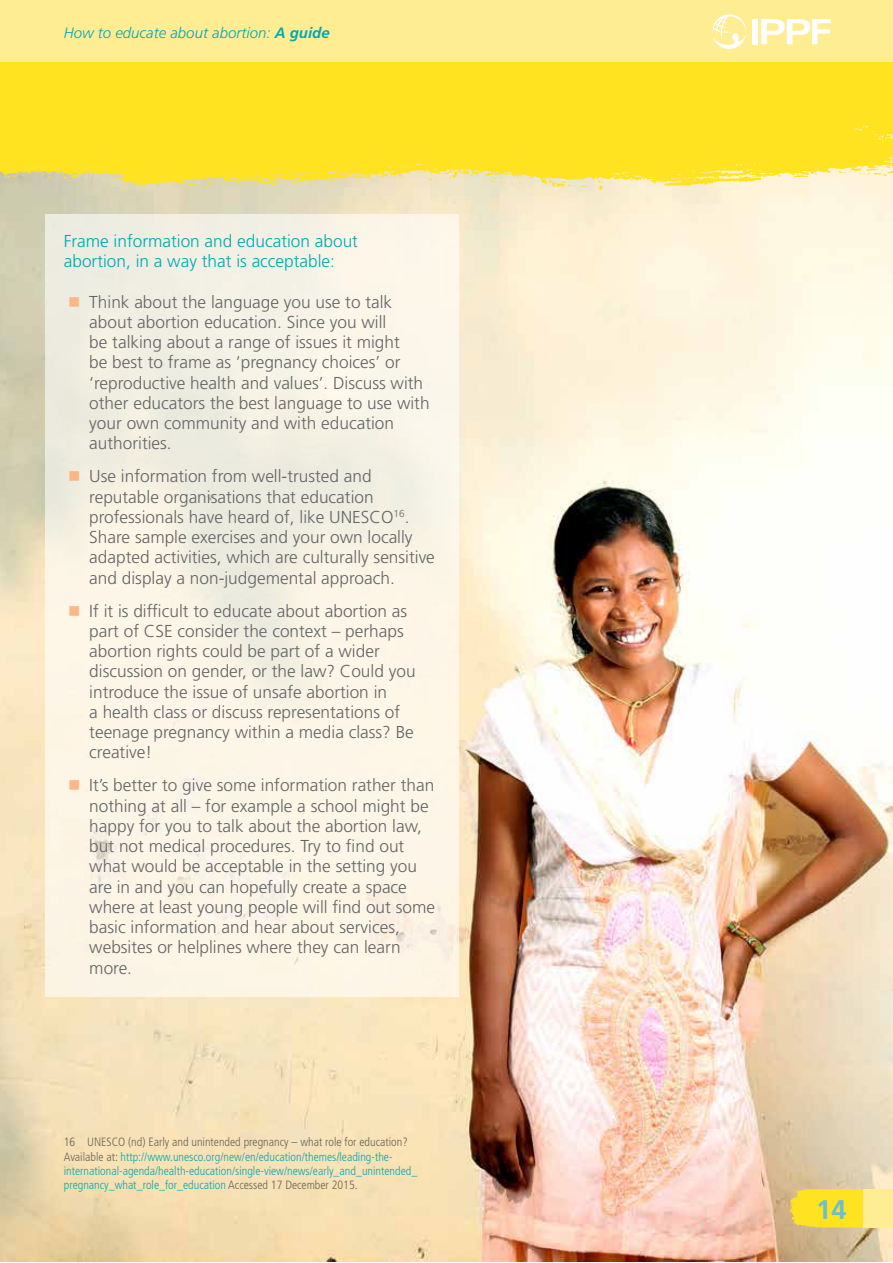
<style>
.page{position:relative;width:893px;height:1263px;background:#fff}
.page>*{position:absolute;margin:0;border:0;box-sizing:border-box;transform-origin:0 0}
.t1{font:700 27px "Frutiger LT Std";color:#72bec8}
.t2{font:300 17.25px/20.2px "Frutiger LT Std";color:#636466}
.t3{font:300 17.25px/20.2px "Frutiger LT Std";color:#00a8b4}
.t4{font:italic 300 15px "Frutiger LT Std";color:#00a8b4}
.t5{font:300 condensed 12px/14.2px "Frutiger LT Std";color:#00a8b4}
.s1{font-weight:700}
.s2{color:#fbb785}
.s3{color:#686455}
</style>
<div class="page">
<img style="left:0;top:186px;width:893px;height:1076px">
<div style="left:45px;top:214px;width:414px;height:782px;background:linear-gradient(to right,#f5f0e3,#fbf5e7)"></div>
<div style="left:0;top:62px;width:893px;height:124px;background:#ffe320"></div>
<svg style="left:470px;top:172px;width:52px;height:12px"></svg>
<svg style="left:185px;top:179px;width:14px;height:8px"></svg>
<svg style="left:596px;top:178px;width:7px;height:12px"></svg>
<svg style="left:825px;top:169px;width:24px;height:6px"></svg>
<svg style="left:654px;top:181px;width:12px;height:3px"></svg>
<svg style="left:778px;top:174px;width:31px;height:5px"></svg>
<svg style="left:372px;top:172px;width:31px;height:9px"></svg>
<svg style="left:271px;top:181px;width:9px;height:5px"></svg>
<svg style="left:859px;top:166px;width:34px;height:13px"></svg>
<svg style="left:544px;top:178px;width:46px;height:9px"></svg>
<svg style="left:233px;top:181px;width:28px;height:5px"></svg>
<svg style="left:205px;top:178px;width:22px;height:9px"></svg>
<svg style="left:428px;top:171px;width:36px;height:12px"></svg>
<svg style="left:111px;top:176px;width:35px;height:11px"></svg>
<svg style="left:38px;top:171px;width:37px;height:11px"></svg>
<svg style="left:84px;top:173px;width:2px;height:6px"></svg>
<svg style="left:8px;top:172px;width:15px;height:6px"></svg>
<svg style="left:717px;top:171px;width:7px;height:2px"></svg>
<svg style="left:326px;top:173px;width:40px;height:14px"></svg>
<svg style="left:631px;top:176px;width:8px;height:5px"></svg>
<svg style="left:286px;top:174px;width:33px;height:13px"></svg>
<svg style="left:789px;top:1189px;width:74px;height:38px;background:#fbdf28"></svg>
<div style="left:0;top:0;width:893px;height:62px;background:#ffed94"></div>
<div style="left:863px;top:1189px;width:30px;height:38px;background:#ffed94"></div>
<div style="left:752px;top:19px;width:5px;height:25px;background:#fff"></div>
<svg style="left:761px;top:19px;width:70px;height:25px"></svg>
<svg style="left:712px;top:14px;width:34px;height:35px"></svg>
<p class="t4" style="left:64px;top:24px;width:267px">How to educate about abortion: <span class="s1">A guide</span></p>
<p class="t3" style="left:64px;top:231px;width:296px">Frame information and education about abortion, in a way that is acceptable:</p>
<p class="t2" style="left:89px;top:292px;width:342px;text-indent:-21px"><span class="s2">■</span> Think about the language you use to talk about abortion education. Since you will<br>be talking about a range of issues it might<br>be best to frame as ‘pregnancy choices’ or ‘reproductive health and values’. Discuss with other educators the best language to use with your own community and with education authorities.</p>
<p class="t2" style="left:89px;top:466px;width:347px;text-indent:-21px"><span class="s2">■</span> Use information from well-trusted and reputable organisations that education professionals have heard of, like UNESCO<sup>16</sup>.<br>Share sample exercises and your own locally adapted activities, which are culturally sensitive and display a non-judgemental approach.</p>
<p class="t2" style="left:89px;top:601px;width:328px;text-indent:-21px"><span class="s2">■</span> If it is difficult to educate about abortion as part of CSE consider the context – perhaps abortion rights could be part of a wider discussion on gender, or the law? Could you introduce the issue of unsafe abortion in<br>a health class or discuss representations of teenage pregnancy within a media class? Be creative!</p>
<p class="t2" style="left:89px;top:775px;width:347px;text-indent:-21px"><span class="s2">■</span> It’s better to give some information rather than nothing at all – for example a school might be happy for you to talk about the abortion law, but not medical procedures. Try to find out what would be acceptable in the setting you are in and you can hopefully create a space where at least young people will find out some basic information and hear about services, websites or helplines where they can learn more.</p>
<p class="t5" style="left:64px;top:1135px;width:355px"><span class="s3">16 UNESCO (nd) Early and unintended pregnancy – what role for education?<br>Available at:</span> http://www.unesco.org/new/en/education/themes/leading-the&shy;international-agenda/health-education/single-view/news/early_and_unintended_ pregnancy_what_role_for_education <span class="s3">Accessed 17 December 2015.</span></p>
<h1 class="t1" style="left:816px;top:1194px;width:32px">14</h1>
</div>
